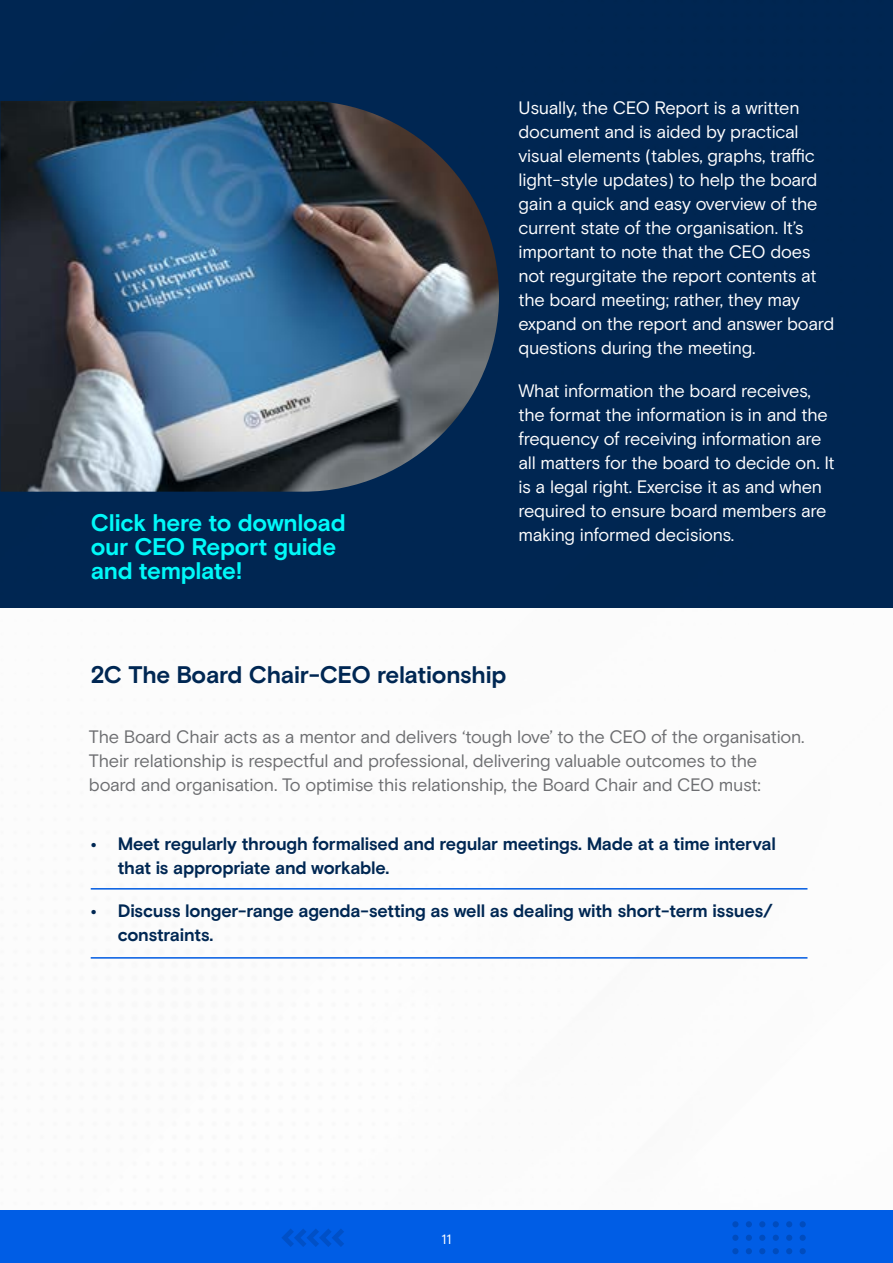
<style>
.page{position:relative;width:893px;height:1263px;background:#fff}
.page>*{position:absolute;margin:0;border:0;box-sizing:border-box;transform-origin:0 0}
.t1{font:700 24px/24px "Basis Grotesque Pro";letter-spacing:-.01em;color:#00f9f9}
.t2{font:700 24px "Basis Grotesque Pro";letter-spacing:-.015em;color:#002753}
.t3{font:18px/24px "Basis Grotesque Pro";letter-spacing:-.015em;color:#fff}
.t4{font:18px/24px "Basis Grotesque Pro";letter-spacing:-.02em;color:#6d6e71}
.t5{font:700 18px/24px "Basis Grotesque Pro";letter-spacing:-.01em;color:#002753}
.t6{font:13.5px "Basis Grotesque Pro";color:#fff}
</style>
<div class="page">
<div style="left:0;top:0;width:893px;height:608px;background:#002753"></div>
<div style="left:0;top:1210px;width:893px;height:53px;background:#005de5"></div>
<svg style="left:800px;top:1248px;width:6px;height:6px"></svg>
<svg style="left:786px;top:1248px;width:6px;height:6px"></svg>
<svg style="left:773px;top:1248px;width:6px;height:6px"></svg>
<svg style="left:759px;top:1248px;width:6px;height:6px"></svg>
<svg style="left:746px;top:1248px;width:6px;height:6px"></svg>
<svg style="left:732px;top:1248px;width:6px;height:6px"></svg>
<svg style="left:800px;top:1235px;width:6px;height:6px"></svg>
<svg style="left:786px;top:1235px;width:6px;height:6px"></svg>
<svg style="left:773px;top:1235px;width:6px;height:6px"></svg>
<svg style="left:759px;top:1235px;width:6px;height:6px"></svg>
<svg style="left:746px;top:1235px;width:6px;height:6px"></svg>
<svg style="left:732px;top:1235px;width:6px;height:6px"></svg>
<svg style="left:800px;top:1221px;width:6px;height:6px"></svg>
<svg style="left:786px;top:1221px;width:6px;height:6px"></svg>
<svg style="left:773px;top:1221px;width:6px;height:6px"></svg>
<svg style="left:759px;top:1221px;width:6px;height:6px"></svg>
<svg style="left:746px;top:1221px;width:6px;height:6px"></svg>
<svg style="left:732px;top:1221px;width:6px;height:6px"></svg>
<svg style="left:282px;top:1229px;width:62px;height:18px"></svg>
<img style="left:0;top:101px;width:499px;height:391px">
<hr style="left:91px;top:888px;width:716px;height:1px;background:#005de5">
<hr style="left:91px;top:957px;width:716px;height:2px;background:#005de5">
<h1 class="t1" style="left:91px;top:511px;width:257px">Click here to download our CEO Report guide and template!</h1>
<p class="t3" style="left:518px;top:96px;width:317px">Usually, the CEO Report is a written document and is aided by practical visual elements (tables, graphs, traffic light-style updates) to help the board gain a quick and easy overview of the current state of the organisation. It’s important to note that the CEO does not regurgitate the report contents at the board meeting; rather, they may expand on the report and answer board questions during the meeting.</p>
<p class="t3" style="left:518px;top:379px;width:318px">What information the board receives, the format the information is in and the frequency of receiving information are all matters for the board to decide on. It is a legal right. Exercise it as and when required to ensure board members are making informed decisions.</p>
<h1 class="t2" style="left:91px;top:661px;width:417px">2C The Board Chair-CEO relationship</h1>
<p class="t4" style="left:89px;top:725px;width:717px">The Board Chair acts as a mentor and delivers ‘tough love’ to the CEO of the organisation.<br>Their relationship is respectful and professional, delivering valuable outcomes to the board and organisation. To optimise this relationship, the Board Chair and CEO must:</p>
<p class="t5" style="left:118px;top:832px;width:660px;text-indent:-27px">• Meet regularly through formalised and regular meetings. Made at a time interval that is appropriate and workable.</p>
<p class="t5" style="left:118px;top:899px;width:657px;text-indent:-27px">• Discuss longer-range agenda-setting as well as dealing with short-term issues/ constraints.</p>
<p class="t6" style="left:442px;top:1232px;width:11px">11</p>
</div>
